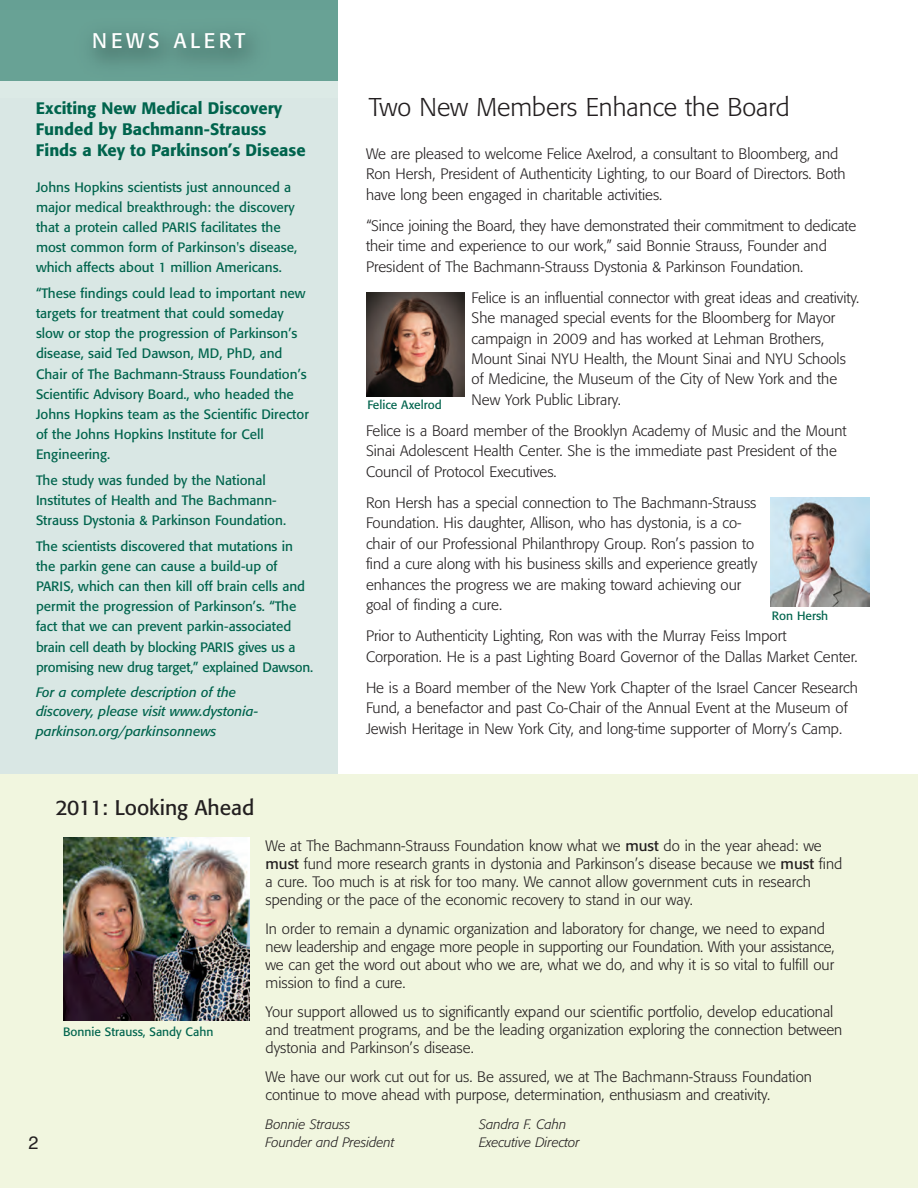
<style>
.page{position:relative;width:918px;height:1188px;background:#fff}
.page>*{position:absolute;margin:0;border:0;box-sizing:border-box;transform-origin:0 0}
.t1{font:300 25.5px "Formata";color:#231f20}
.t2{font:21px "Formata";color:#231f20}
.t3{font:21px "Formata";letter-spacing:.175em;color:#fff}
.t4{font:18px "Helvetica";color:#231f20}
.t5{font:500 16.5px/20.7px "Formata";color:#00644d}
.t6{font:300 15px/20.4px "Formata";color:#231f20}
.t7{font:13.5px/20.1px "Formata";color:#00644d}
.t8{font:italic 13.5px/19.5px "Formata";color:#00644d}
.t9{font:italic 300 13.5px "Formata";color:#231f20}
.t10{font:12px "Formata";color:#00644d}
.s1{font-weight:400}
</style>
<div class="page">
<div style="left:0;top:0;width:337px;height:784px;background:#d9e7e4"></div>
<div style="left:0;top:775px;width:918px;height:413px;background:#f1f6df"></div>
<img style="left:63px;top:838px;width:187px;height:182px">
<img style="left:367px;top:292px;width:97px;height:104px">
<img style="left:770px;top:498px;width:100px;height:109px">
<div style="left:0;top:0;width:337px;height:81px;background:#66a094"></div>
<img style="left:337px;top:11px;width:1px;height:70px">
<h2 class="t3" style="left:92px;top:32px;width:155px">NEWS ALERT</h2>
<p class="t5" style="left:36px;top:100px;width:248px">Exciting New Medical Discovery</p>
<h1 class="t1" style="left:369px;top:97px;width:422px">Two New Members Enhance the Board</h1>
<p class="t5" style="left:36px;top:120px;width:271px">Funded by Bachmann-Strauss<br>Finds a Key to Parkinson’s Disease</p>
<p class="t6" style="left:366px;top:145px;width:481px">We are pleased to welcome Felice Axelrod, a consultant to Bloomberg, and<br>Ron Hersh, President of Authenticity Lighting, to our Board of Directors. Both have long been engaged in charitable activities.</p>
<p class="t6" style="left:366px;top:217px;width:492px">“Since joining the Board, they have demonstrated their commitment to dedicate their time and experience to our work,” said Bonnie Strauss, Founder and<br>President of The Bachmann-Strauss Dystonia &amp; Parkinson Foundation.</p>
<p class="t6" style="left:472px;top:289px;width:389px">Felice is an influential connector with great ideas and creativity.<br>She managed special events for the Bloomberg for Mayor campaign in 2009 and has worked at Lehman Brothers, Mount Sinai NYU Health, the Mount Sinai and NYU Schools of Medicine, the Museum of the City of New York and the New York Public Library.</p>
<p class="t6" style="left:366px;top:422px;width:482px">Felice is a Board member of the Brooklyn Academy of Music and the Mount<br>Sinai Adolescent Health Center. She is the immediate past President of the<br>Council of Protocol Executives.</p>
<p class="t6" style="left:366px;top:494px;width:393px">Ron Hersh has a special connection to The Bachmann-Strauss Foundation. His daughter, Allison, who has dystonia, is a co&shy;chair of our Professional Philanthropy Group. Ron’s passion to find a cure along with his business skills and experience greatly enhances the progress we are making toward achieving our goal of finding a cure.</p>
<p class="t6" style="left:366px;top:627px;width:493px">Prior to Authenticity Lighting, Ron was with the Murray Feiss Import<br>Corporation. He is a past Lighting Board Governor of the Dallas Market Center.</p>
<p class="t6" style="left:366px;top:679px;width:493px">He is a Board member of the New York Chapter of the Israel Cancer Research<br>Fund, a benefactor and past Co-Chair of the Annual Event at the Museum of<br>Jewish Heritage in New York City, and long-time supporter of Morry’s Camp.</p>
<p class="t7" style="left:36px;top:178px;width:263px">Johns Hopkins scientists just announced a major medical breakthrough: the discovery that a protein called PARIS facilitates the most common form of Parkinson's disease, which affects about 1 million Americans.</p>
<p class="t7" style="left:36px;top:284px;width:274px">“These findings could lead to important new targets for treatment that could someday slow or stop the progression of Parkinson’s disease, said Ted Dawson, MD, PhD, and Chair of The Bachmann-Strauss Foundation’s Scientific Advisory Board., who headed the Johns Hopkins team as the Scientific Director of the Johns Hopkins Institute for Cell Engineering.</p>
<p class="t7" style="left:36px;top:471px;width:252px">The study was funded by the National<br>Institutes of Health and The Bachmann-<br>Strauss Dystonia &amp; Parkinson Foundation.</p>
<p class="t7" style="left:36px;top:537px;width:279px">The scientists discovered that mutations in the parkin gene can cause a build-up of PARIS, which can then kill off brain cells and permit the progression of Parkinson’s. “The fact that we can prevent parkin-associated brain cell death by blocking PARIS gives us a promising new drug target,” explained Dawson.</p>
<p class="t8" style="left:36px;top:683px;width:223px">For a complete description of the discovery, please visit www.dystonia&shy;parkinson.org/parkinsonnews</p>
<p class="t10" style="left:367px;top:400px;width:76px">Felice Axelrod</p>
<p class="t10" style="left:772px;top:610px;width:58px">Ron Hersh</p>
<p class="t4" style="left:28px;top:1135px;width:12px">2</p>
<h2 class="t2" style="left:56px;top:799px;width:200px">2011: Looking Ahead</h2>
<p class="t10" style="left:63px;top:1027px;width:152px">Bonnie Strauss, Sandy Cahn</p>
<p class="t6" style="left:266px;top:838px;width:578px;line-height:18px">We at The Bachmann-Strauss Foundation know what we <span class="s1">must</span> do in the year ahead: we <span class="s1">must</span> fund more research grants in dystonia and Parkinson’s disease because we <span class="s1">must</span> find a cure. Too much is at risk for too many. We cannot allow government cuts in research spending or the pace of the economic recovery to stand in our way.</p>
<p class="t6" style="left:266px;top:921px;width:571px;line-height:18px">In order to remain a dynamic organization and laboratory for change, we need to expand new leadership and engage more people in supporting our Foundation. With your assistance, we can get the word out about who we are, what we do, and why it is so vital to fulfill our mission to find a cure.</p>
<p class="t6" style="left:266px;top:1004px;width:578px;line-height:18px">Your support allowed us to significantly expand our scientific portfolio, develop educational and treatment programs, and be the leading organization exploring the connection between dystonia and Parkinson’s disease.</p>
<p class="t6" style="left:266px;top:1069px;width:548px;line-height:18px">We have our work cut out for us. Be assured, we at The Bachmann-Strauss Foundation continue to move ahead with purpose, determination, enthusiasm and creativity.</p>
<p class="t9" style="left:266px;top:1118px;width:87px">Bonnie Strauss</p>
<p class="t9" style="left:479px;top:1118px;width:89px">Sandra F. Cahn</p>
<p class="t9" style="left:266px;top:1136px;width:131px">Founder and President</p>
<p class="t9" style="left:479px;top:1136px;width:102px">Executive Director</p>
</div>
